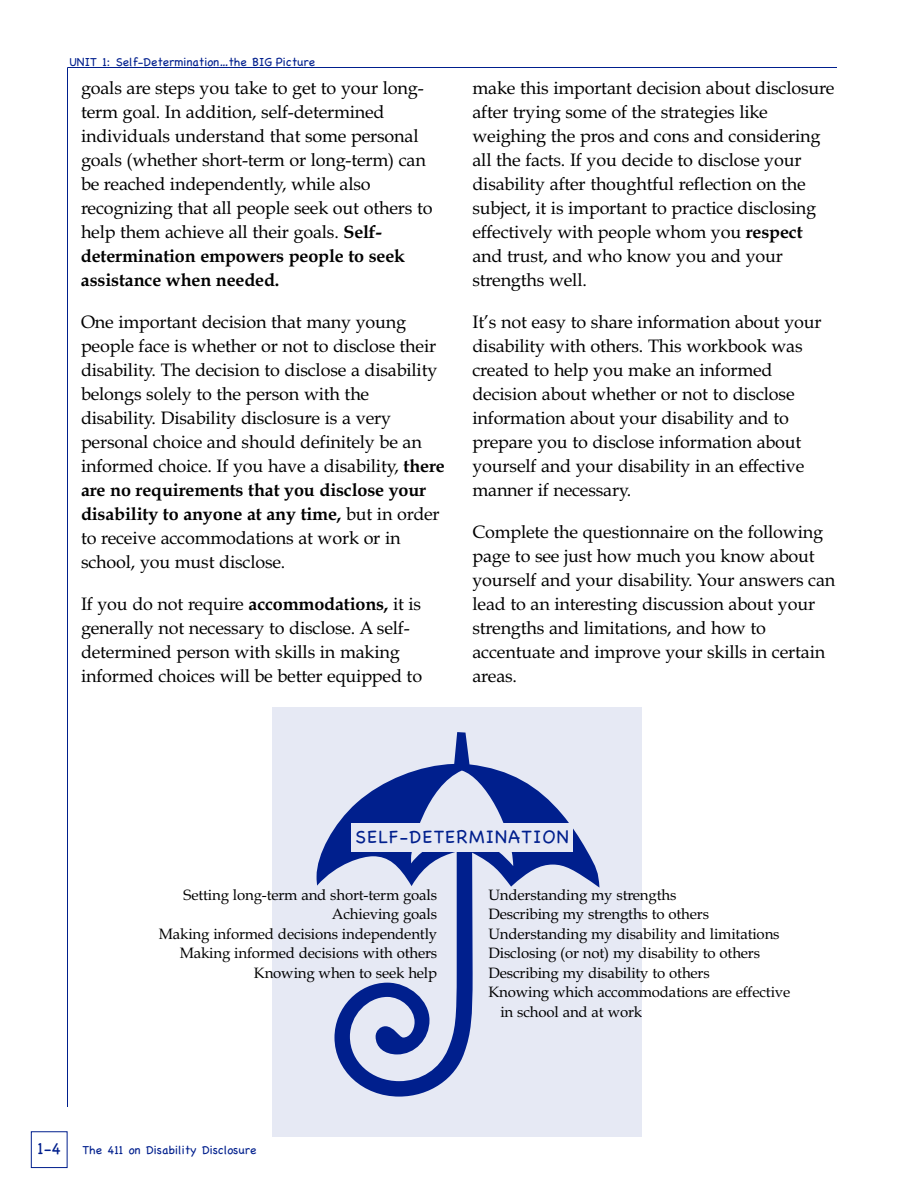
<style>
.page{position:relative;width:918px;height:1188px;background:#fff}
.page>*{position:absolute;margin:0;border:0;box-sizing:border-box;transform-origin:0 0}
.t1{font:513.45px "Remedy Single Extras";color:#001f8d}
.t2{font:18.6px "Chalkboard";letter-spacing:.055em;color:#001f8d}
.t3{font:18px/24px "Book Antiqua";letter-spacing:-.01em;color:#000}
.t4{font:16.5px "Chalkboard";color:#001f8d}
.t5{font:15px/19.5px "Book Antiqua";letter-spacing:-.01em;color:#000;text-align:right}
.t6{font:12px "Chalkboard";color:#001f8d}
.s1{font-weight:700}
</style>
<div class="page">
<div style="left:31px;top:1131px;width:37px;height:37px;border:1px solid #001f8d"></div>
<hr style="left:67px;top:68px;width:1px;height:1039px;background:#001f8d">
<hr style="left:68px;top:67px;width:769px;height:1px;background:#001f8d">
<div style="left:272px;top:707px;width:370px;height:430px;background:#e6e9f4"></div>
<p class="t6" style="left:69px;top:55px;width:248px">UNIT 1: Self-Determination…the BIG Picture</p>
<p class="t3" style="left:81px;top:76px;width:353px">goals are steps you take to get to your long&shy;term goal. In addition, self-determined individuals understand that some personal goals (whether short-term or long-term) can be reached independently, while also recognizing that all people seek out others to help them achieve all their goals. <span class="s1">Self&shy;determination empowers people to seek assistance when needed.</span></p>
<p class="t3" style="left:81px;top:310px;width:365px">One important decision that many young people face is whether or not to disclose their disability. The decision to disclose a disability belongs solely to the person with the disability. Disability disclosure is a very personal choice and should definitely be an informed choice. If you have a disability, <span class="s1">there are no requirements that you disclose your disability to anyone at any time,</span> but in order to receive accommodations at work or in school, you must disclose.</p>
<p class="t3" style="left:81px;top:592px;width:343px">If you do not require <span class="s1">accommodations,</span> it is generally not necessary to disclose. A self&shy;determined person with skills in making informed choices will be better equipped to</p>
<p class="t3" style="left:472px;top:76px;width:363px">make this important decision about disclosure after trying some of the strategies like weighing the pros and cons and considering all the facts. If you decide to disclose your disability after thoughtful reflection on the subject, it is important to practice disclosing effectively with people whom you <span class="s1">respect </span>and trust, and who know you and your strengths well.</p>
<p class="t3" style="left:472px;top:310px;width:351px">It’s not easy to share information about your disability with others. This workbook was created to help you make an informed decision about whether or not to disclose information about your disability and to prepare you to disclose information about yourself and your disability in an effective manner if necessary.</p>
<p class="t3" style="left:472px;top:520px;width:364px">Complete the questionnaire on the following page to see just how much you know about yourself and your disability. Your answers can lead to an interesting discussion about your strengths and limitations, and how to accentuate and improve your skills in certain areas.</p>
<h1 class="t1" style="left:296px;top:598px;width:325px">`</h1>
<p class="t2" style="left:355px;top:826px;width:215px">SELF-DETERMINATION</p>
<p class="t5" style="left:159px;top:885px;width:280px">Setting long-term and short-term goals<br>Achieving goals<br>Making informed decisions independently<br>Making informed decisions with others<br>Knowing when to seek help</p>
<p class="t5" style="left:488px;top:885px;width:189px">Understanding my strengths</p>
<p class="t5" style="left:488px;top:904px;width:222px">Describing my strengths to others</p>
<p class="t5" style="left:488px;top:924px;width:293px">Understanding my disability and limitations</p>
<p class="t5" style="left:488px;top:943px;width:273px">Disclosing (or not) my disability to others</p>
<p class="t5" style="left:488px;top:963px;width:223px">Describing my disability to others</p>
<p class="t5" style="left:488px;top:982px;width:303px">Knowing which accommodations are effective</p>
<p class="t5" style="left:500px;top:1002px;width:143px">in school and at work</p>
<p class="t4" style="left:38px;top:1139px;width:25px">1-4</p>
<p class="t6" style="left:82px;top:1144px;width:175px">The 411 on Disability Disclosure</p>
</div>
